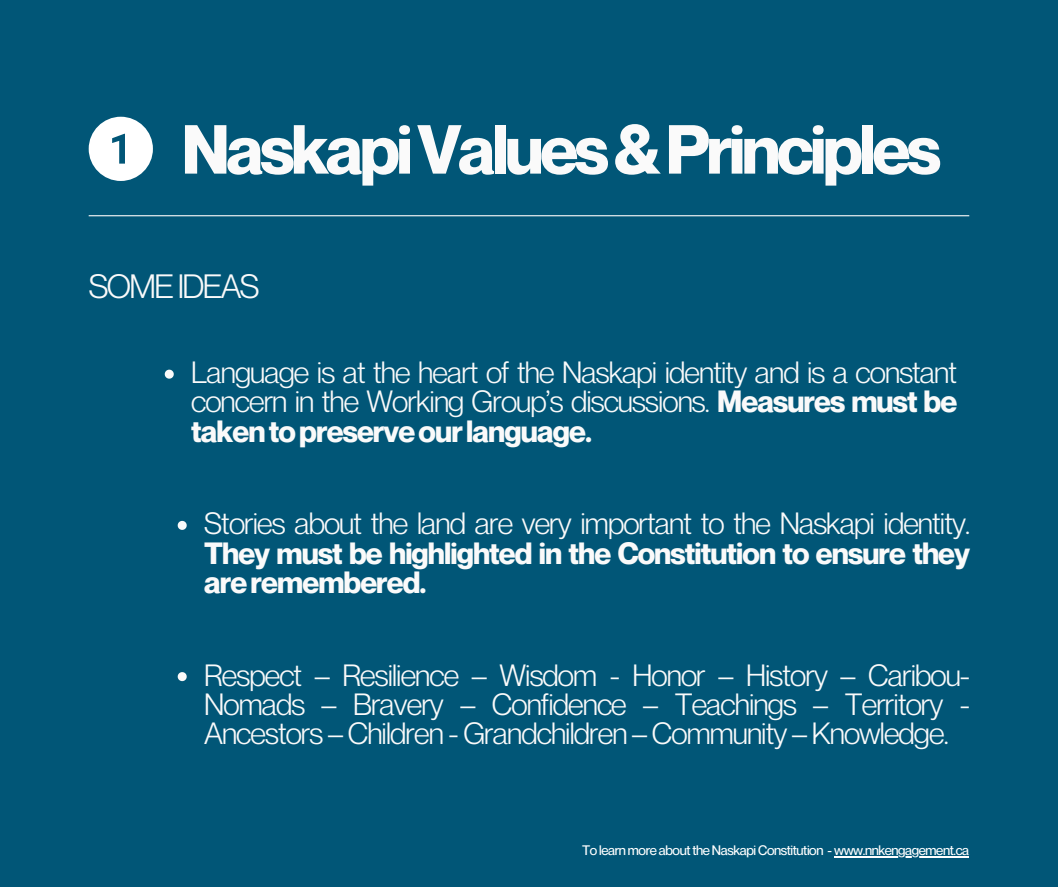
<style>
.page{position:relative;width:1058px;height:887px;background:#fff}
.page>*{position:absolute;margin:0;border:0;box-sizing:border-box;transform-origin:0 0}
.t1{font:700 67.8px "Neue Montreal";letter-spacing:-.05em;color:#fafafa}
.t2{font:33px "Neue Montreal";letter-spacing:-.05em;color:#fafafa}
.t3{font:30.15px/29.2px "Neue Montreal";letter-spacing:-.03em;color:#fafafa;text-align:justify}
.t4{font:700 30.15px/29.2px "Neue Montreal";letter-spacing:-.03em;color:#fafafa;text-align:justify}
.t5{font:500 13.5px "Neue Montreal";letter-spacing:-.03em;color:#fff}
.s1{font-weight:700}
.s2{font-weight:400}
</style>
<div class="page">
<div style="left:0;top:0;width:1058px;height:886px;background:#015677"></div>
<hr style="left:89px;top:215px;width:880px;height:1px;background:#fafafa">
<svg style="left:89px;top:117px;width:64px;height:64px"></svg>
<svg style="left:165px;top:369px;width:9px;height:9px"></svg>
<svg style="left:178px;top:521px;width:9px;height:9px"></svg>
<svg style="left:178px;top:672px;width:9px;height:9px"></svg>
<hr style="left:834px;top:856px;width:134px;height:1px;background:#fff">
<p class="t1" style="left:182px;top:108px;width:761px">NaskapiValues&amp;Principles</p>
<p class="t2" style="left:89px;top:265px;width:173px">SOME IDEAS</p>
<h1 class="t3" style="left:191px;top:357px;width:767px">Language is at the heart of the Naskapi identity and is a constant concern in the Working Group’s discussions. <span class="s1">Measures must be takentopreserveourlanguage.</span></h1>
<h2 class="t4" style="left:204px;top:508px;width:767px"><span class="s2">Stories about the land are very important to the Naskapi identity.<br></span>They must be highlighted in the Constitution to ensure they areremembered.</h2>
<p class="t3" style="left:204px;top:659px;width:767px">Respect – Resilience – Wisdom - Honor – History – Caribou-Nomads – Bravery – Confidence – Teachings – Territory - Ancestors – Children - Grandchildren – Community – Knowledge.</p>
<p class="t5" style="left:582px;top:842px;width:388px">To learn more about the Naskapi Constitution - www.nnkengagement.ca</p>
</div>
